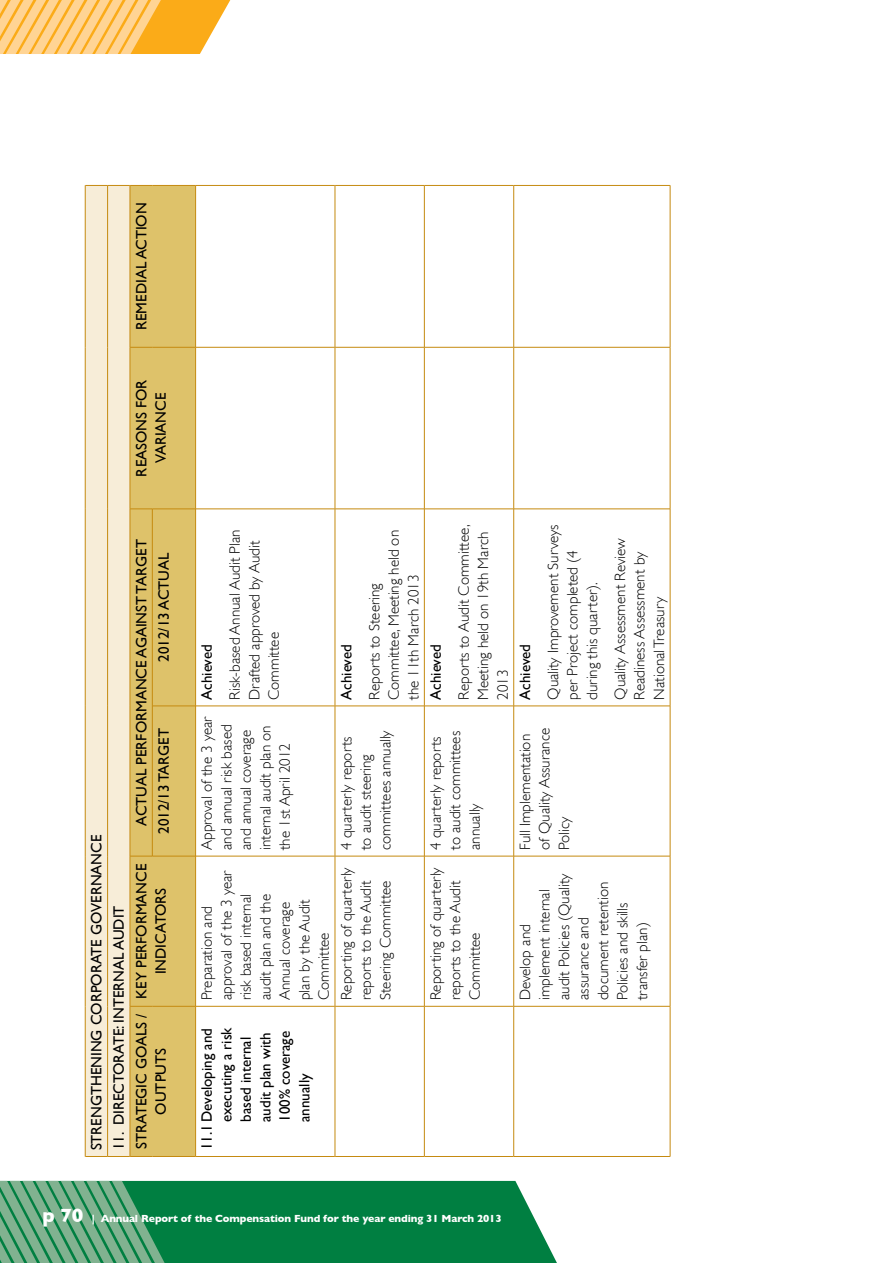
<style>
.page{position:relative;width:893px;height:1263px;background:#fff}
.page>*{position:absolute;margin:0;border:0;box-sizing:border-box;transform-origin:0 0}
.t1{font:300 15px/19.5px "Gill Sans";color:#000}
.t2{font:15px/19.5px "Gill Sans";color:#000}
.t3{font:700 10.5px "Gill Sans";letter-spacing:-.01em;color:#fff}
.s1{font-size:19.5px}
</style>
<div class="page">
<svg style="left:0;top:0;width:230px;height:54px;background:#fdc464"></svg>
<div style="left:180px;top:1181px;width:377px;height:82px;background:#007f41"></div>
<svg style="left:0;top:1181px;width:180px;height:82px;background:#519f72"></svg>
<div style="left:152px;top:186px;width:43px;height:970px;background:#dec26a"></div>
<svg style="left:85px;top:185px;width:67px;height:972px;background:#ecdaab"></svg>
<hr style="left:152px;top:1156px;width:43px;height:1px;background:#c58a10">
<hr style="left:152px;top:1006px;width:43px;height:1px;background:#c58a10">
<hr style="left:152px;top:706px;width:1px;height:150px;background:#c58a10">
<hr style="left:153px;top:856px;width:42px;height:1px;background:#c58a10">
<hr style="left:152px;top:509px;width:1px;height:197px;background:#c58a10">
<hr style="left:153px;top:706px;width:42px;height:1px;background:#c58a10">
<hr style="left:153px;top:509px;width:42px;height:1px;background:#c58a10">
<hr style="left:152px;top:347px;width:43px;height:1px;background:#c58a10">
<hr style="left:152px;top:185px;width:43px;height:1px;background:#c58a10">
<hr style="left:195px;top:1006px;width:1px;height:151px;background:#c58a10">
<hr style="left:196px;top:1156px;width:139px;height:1px;background:#c58a10">
<hr style="left:195px;top:856px;width:1px;height:150px;background:#c58a10">
<hr style="left:196px;top:1006px;width:139px;height:1px;background:#c58a10">
<hr style="left:195px;top:706px;width:1px;height:150px;background:#c58a10">
<hr style="left:196px;top:856px;width:139px;height:1px;background:#c58a10">
<hr style="left:195px;top:509px;width:1px;height:197px;background:#c58a10">
<hr style="left:196px;top:706px;width:139px;height:1px;background:#c58a10">
<hr style="left:195px;top:347px;width:1px;height:162px;background:#c58a10">
<hr style="left:196px;top:509px;width:139px;height:1px;background:#c58a10">
<hr style="left:195px;top:185px;width:1px;height:162px;background:#c58a10">
<hr style="left:196px;top:347px;width:139px;height:1px;background:#c58a10">
<hr style="left:196px;top:185px;width:139px;height:1px;background:#c58a10">
<hr style="left:335px;top:1006px;width:1px;height:151px;background:#c58a10">
<hr style="left:335px;top:1156px;width:89px;height:1px;background:#c58a10">
<hr style="left:335px;top:856px;width:1px;height:150px;background:#c58a10">
<hr style="left:335px;top:1006px;width:89px;height:1px;background:#c58a10">
<hr style="left:335px;top:706px;width:1px;height:150px;background:#c58a10">
<hr style="left:335px;top:856px;width:89px;height:1px;background:#c58a10">
<hr style="left:335px;top:509px;width:1px;height:197px;background:#c58a10">
<hr style="left:335px;top:706px;width:89px;height:1px;background:#c58a10">
<hr style="left:335px;top:347px;width:1px;height:162px;background:#c58a10">
<hr style="left:335px;top:509px;width:89px;height:1px;background:#c58a10">
<hr style="left:335px;top:185px;width:1px;height:162px;background:#c58a10">
<hr style="left:335px;top:347px;width:89px;height:1px;background:#c58a10">
<hr style="left:335px;top:185px;width:89px;height:1px;background:#c58a10">
<hr style="left:424px;top:1006px;width:1px;height:151px;background:#c58a10">
<hr style="left:425px;top:1156px;width:89px;height:1px;background:#c58a10">
<hr style="left:424px;top:856px;width:1px;height:150px;background:#c58a10">
<hr style="left:425px;top:1006px;width:89px;height:1px;background:#c58a10">
<hr style="left:424px;top:706px;width:1px;height:150px;background:#c58a10">
<hr style="left:425px;top:856px;width:89px;height:1px;background:#c58a10">
<hr style="left:424px;top:509px;width:1px;height:197px;background:#c58a10">
<hr style="left:425px;top:706px;width:89px;height:1px;background:#c58a10">
<hr style="left:424px;top:347px;width:1px;height:162px;background:#c58a10">
<hr style="left:425px;top:509px;width:89px;height:1px;background:#c58a10">
<hr style="left:424px;top:185px;width:1px;height:162px;background:#c58a10">
<hr style="left:425px;top:347px;width:89px;height:1px;background:#c58a10">
<hr style="left:425px;top:185px;width:89px;height:1px;background:#c58a10">
<hr style="left:513px;top:1006px;width:1px;height:151px;background:#c58a10">
<hr style="left:514px;top:1156px;width:156px;height:1px;background:#c58a10">
<hr style="left:513px;top:856px;width:1px;height:150px;background:#c58a10">
<hr style="left:514px;top:1006px;width:156px;height:1px;background:#c58a10">
<hr style="left:513px;top:706px;width:1px;height:150px;background:#c58a10">
<hr style="left:514px;top:856px;width:156px;height:1px;background:#c58a10">
<hr style="left:513px;top:509px;width:1px;height:197px;background:#c58a10">
<hr style="left:514px;top:706px;width:156px;height:1px;background:#c58a10">
<hr style="left:513px;top:347px;width:1px;height:162px;background:#c58a10">
<hr style="left:514px;top:509px;width:156px;height:1px;background:#c58a10">
<hr style="left:513px;top:185px;width:1px;height:162px;background:#c58a10">
<hr style="left:514px;top:347px;width:156px;height:1px;background:#c58a10">
<hr style="left:514px;top:185px;width:156px;height:1px;background:#c58a10">
<hr style="left:670px;top:1006px;width:1px;height:151px;background:#c58a10">
<hr style="left:670px;top:856px;width:1px;height:150px;background:#c58a10">
<hr style="left:670px;top:706px;width:1px;height:150px;background:#c58a10">
<hr style="left:670px;top:509px;width:1px;height:197px;background:#c58a10">
<hr style="left:670px;top:347px;width:1px;height:162px;background:#c58a10">
<hr style="left:670px;top:185px;width:1px;height:162px;background:#c58a10">
<p class="t2" style="left:131px;top:330px;width:127px;rotate:-90deg">Remedial Action</p>
<p class="t2" style="left:131px;top:476px;width:97px;text-align:center;rotate:-90deg">Reasons for<br>Variance</p>
<p class="t2" style="left:87px;top:1150px;width:317px;rotate:-90deg">STRENGTHENING CORPORATE GOVERNANCE</p>
<p class="t2" style="left:131px;top:825px;width:287px;rotate:-90deg">Actual Performance against Target</p>
<p class="t2" style="left:154px;top:662px;width:109px;rotate:-90deg">2012/13 Actual</p>
<p class="t2" style="left:154px;top:834px;width:107px;rotate:-90deg">2012/13 Target</p>
<p class="t2" style="left:131px;top:998px;width:135px;text-align:center;rotate:-90deg">Key Performance<br>Indicators</p>
<p class="t2" style="left:108px;top:1150px;width:247px;line-height:22.4px;rotate:-90deg">11. DIRECTORATE: INTERNAL AUDIT<br>Strategic Goals /</p>
<p class="t2" style="left:151px;top:1114px;width:66px;rotate:-90deg">Outputs</p>
<p class="t2" style="left:197px;top:700px;width:57px;rotate:-90deg">Achieved</p>
<p class="t1" style="left:225px;top:700px;width:172px;rotate:-90deg">Risk-based Annual Audit Plan<br>Drafted approved by Audit<br>Committee</p>
<p class="t1" style="left:197px;top:850px;width:135px;rotate:-90deg">Approval of the 3 year and annual risk based and annual coverage internal audit plan on the 1st April 2012</p>
<p class="t1" style="left:197px;top:1000px;width:132px;rotate:-90deg">Preparation and approval of the 3 year risk based internal audit plan and the<br>Annual coverage<br>plan by the Audit<br>Committee</p>
<p class="t2" style="left:197px;top:1122px;width:96px;text-indent:-28px;rotate:-90deg">11.1 Developing and executing a risk based internal audit plan with<br>100% coverage annually</p>
<p class="t2" style="left:336px;top:700px;width:57px;rotate:-90deg">Achieved</p>
<p class="t1" style="left:365px;top:700px;width:171px;rotate:-90deg">Reports to Steering<br>Committee, Meeting held on the 11th March 2013</p>
<p class="t2" style="left:426px;top:700px;width:57px;rotate:-90deg">Achieved</p>
<p class="t1" style="left:454px;top:700px;width:176px;rotate:-90deg">Reports to Audit Committee,<br>Meeting held on 19th March<br>2013</p>
<p class="t1" style="left:337px;top:850px;width:121px;rotate:-90deg">4 quarterly reports to audit steering committees annually</p>
<p class="t1" style="left:337px;top:1000px;width:134px;rotate:-90deg">Reporting of quarterly reports to the Audit<br>Steering Committee</p>
<p class="t1" style="left:426px;top:850px;width:120px;rotate:-90deg">4 quarterly reports to audit committees annually</p>
<p class="t1" style="left:426px;top:1000px;width:134px;rotate:-90deg">Reporting of quarterly reports to the Audit<br>Committee</p>
<p class="t2" style="left:515px;top:700px;width:57px;rotate:-90deg">Achieved</p>
<p class="t1" style="left:543px;top:700px;width:177px;rotate:-90deg">Quality Improvement Surveys per Project completed (4 during this quarter).</p>
<p class="t1" style="left:515px;top:850px;width:124px;rotate:-90deg">Full Implementation of Quality Assurance<br>Policy</p>
<p class="t1" style="left:610px;top:700px;width:163px;rotate:-90deg">Quality Assessment Review<br>Readiness Assessment by<br>National Treasury</p>
<p class="t1" style="left:515px;top:1000px;width:128px;rotate:-90deg">Develop and implement internal audit Policies (Quality assurance and document retention<br>Policies and skills transfer plan)</p>
<p class="t3" style="left:43px;top:1213px;width:461px"><span class="s1">p 70</span> | Annual Report of the Compensation Fund for the year ending 31 March 2013</p>
</div>
